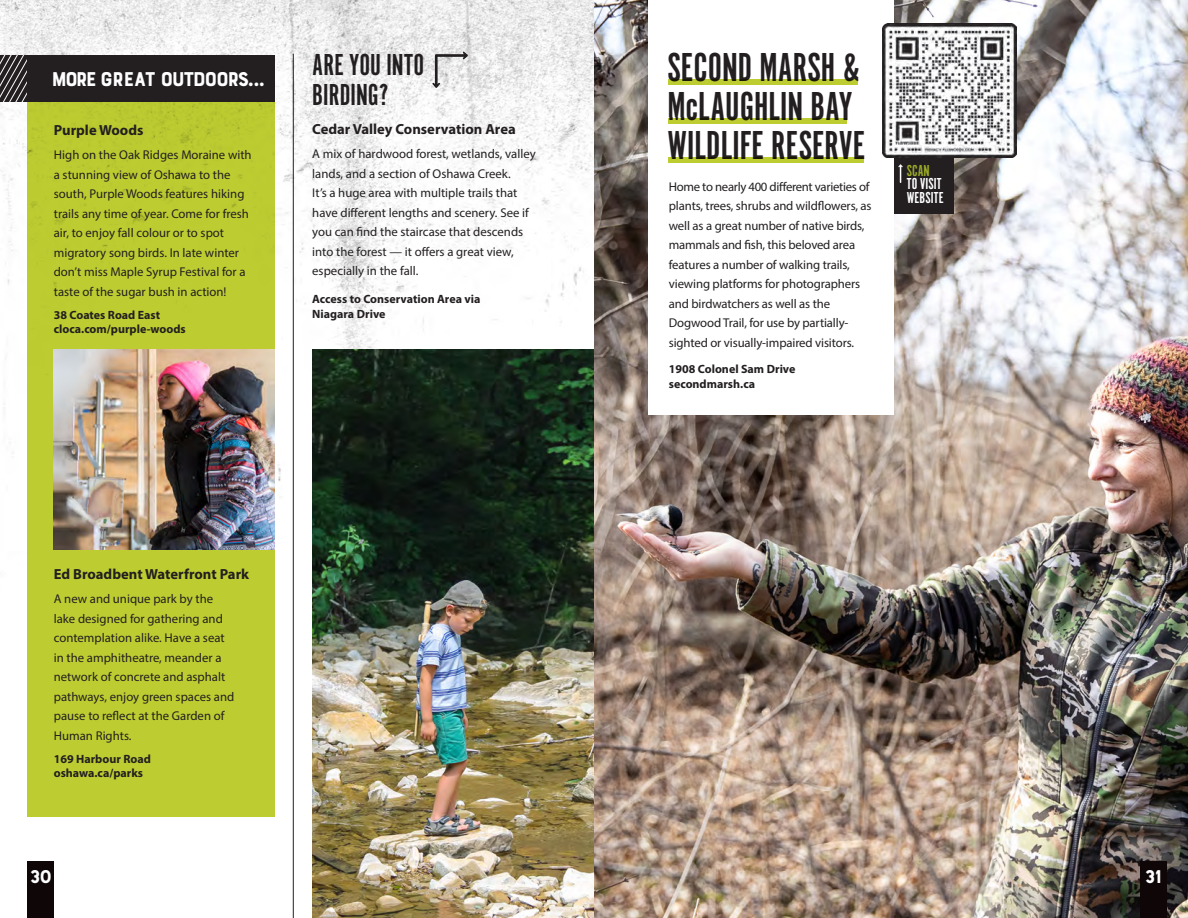
<style>
.page{position:relative;width:1188px;height:918px;background:#fff}
.page>*{position:absolute;margin:0;border:0;box-sizing:border-box;transform-origin:0 0}
.t1{font:42px/39px "Alternate Got No 1 D";color:#231f20}
.t2{font:31.5px/30px "Alternate Got No 1 D";color:#231f20}
.t3{font:21px "Bourton Base";letter-spacing:-.075em;color:#fff}
.t4{font:19.5px "Bourton Base";color:#fff}
.t5{font:16.5px "Alternate Got No 1 D";letter-spacing:.005em;color:#fff}
.t6{font:16.5px "Alternate Got No 1 D";color:#9bab26}
.t7{font:700 14.7px "Myriad Pro";color:#231f20}
.t8{font:12.75px/19.5px "Myriad Pro";color:#231f20}
.t9{font:700 12px "Myriad Pro";color:#231f20}
</style>
<div class="page">
<img style="left:0;top:0;width:594px;height:918px">
<div style="left:27px;top:862px;width:27px;height:56px;background:#0e0607"></div>
<img style="left:594px;top:0;width:594px;height:918px">
<div style="left:1140px;top:862px;width:27px;height:56px;background:#0e0607"></div>
<div style="left:27px;top:55px;width:247px;height:761px;background:#bdcd31"></div>
<div style="left:0;top:55px;width:274px;height:47px;background:#231f20"></div>
<svg style="left:0;top:55px;width:27px;height:47px"></svg>
<img style="left:54px;top:350px;width:220px;height:199px">
<img style="left:312px;top:350px;width:282px;height:568px">
<div style="left:894px;top:155px;width:60px;height:59px;background:#231f20"></div>
<svg style="left:898px;top:164px;width:5px;height:19px"></svg>
<div style="left:648px;top:0;width:246px;height:415px;background:#fff"></div>
<div style="left:669px;top:79px;width:189px;height:6px;background:#bdcd31"></div>
<div style="left:669px;top:118px;width:178px;height:6px;background:#bdcd31"></div>
<div style="left:669px;top:157px;width:195px;height:6px;background:#bdcd31"></div>
<img style="left:883px;top:23px;width:133px;height:134px">
<svg style="left:432px;top:52px;width:36px;height:36px"></svg>
<hr style="left:293px;top:54px;width:1px;height:864px;background:#231f20">
<p class="t3" style="left:51px;top:66px;width:215px">MORE GREAT OUTDOORS...</p>
<p class="t7" style="left:54px;top:121px;width:91px">Purple Woods</p>
<p class="t8" style="left:54px;top:145px;width:199px">High on the Oak Ridges Moraine with a stunning view of Oshawa to the south, Purple Woods features hiking trails any time of year. Come for fresh air, to enjoy fall colour or to spot migratory song birds. In late winter don’t miss Maple Syrup Festival for a taste of the sugar bush in action!</p>
<p class="t9" style="left:54px;top:307px;width:108px">38 Coates Road East</p>
<p class="t9" style="left:54px;top:322px;width:134px">cloca.com/purple-woods</p>
<p class="t2" style="left:312px;top:50px;width:114px">ARE YOU INTO<br>BIRDING?</p>
<p class="t7" style="left:312px;top:120px;width:205px">Cedar Valley Conservation Area</p>
<p class="t8" style="left:312px;top:144px;width:225px">A mix of hardwood forest, wetlands, valley lands, and a section of Oshawa Creek.<br>It’s a huge area with multiple trails that have different lengths and scenery. See if you can find the staircase that descends into the forest — it offers a great view, especially in the fall.</p>
<p class="t9" style="left:312px;top:291px;width:170px">Access to Conservation Area via</p>
<p class="t9" style="left:312px;top:306px;width:75px">Niagara Drive</p>
<p class="t7" style="left:54px;top:565px;width:197px">Ed Broadbent Waterfront Park</p>
<p class="t8" style="left:54px;top:589px;width:182px">A new and unique park by the lake designed for gathering and contemplation alike. Have a seat in the amphitheatre, meander a network of concrete and asphalt pathways, enjoy green spaces and pause to reflect at the Garden of<br>Human Rights.</p>
<p class="t9" style="left:54px;top:751px;width:99px">169 Harbour Road</p>
<p class="t9" style="left:54px;top:766px;width:91px">oshawa.ca/parks</p>
<p class="t1" style="left:667px;top:49px;width:199px">SECOND MARSH &amp;<br>McLAUGHLIN BAY<br>WILDLIFE RESERVE</p>
<p class="t8" style="left:669px;top:177px;width:204px">Home to nearly 400 different varieties of plants, trees, shrubs and wildflowers, as well as a great number of native birds, mammals and fish, this beloved area features a number of walking trails, viewing platforms for photographers and birdwatchers as well as the Dogwood Trail, for use by partially&shy;sighted or visually-impaired visitors.</p>
<p class="t9" style="left:669px;top:361px;width:128px">1908 Colonel Sam Drive</p>
<p class="t9" style="left:669px;top:376px;width:88px">secondmarsh.ca</p>
<p class="t6" style="left:907px;top:161px;width:25px">SCAN</p>
<p class="t5" style="left:907px;top:175px;width:36px">TO VISIT</p>
<p class="t5" style="left:907px;top:188px;width:38px">WEBSITE</p>
<p class="t4" style="left:30px;top:865px;width:24px">30</p>
<p class="t4" style="left:1145px;top:865px;width:19px">31</p>
</div>
